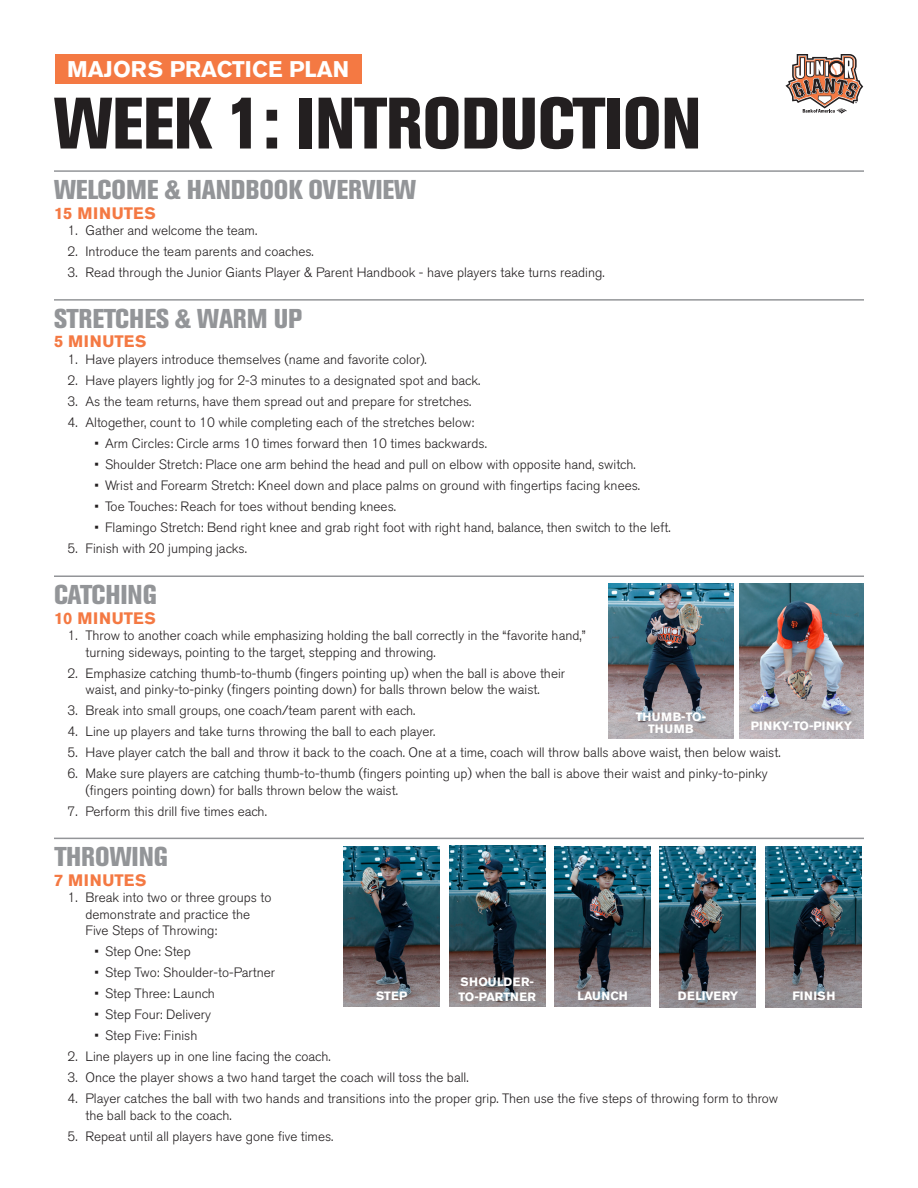
<style>
.page{position:relative;width:918px;height:1188px;background:#fff}
.page>*{position:absolute;margin:0;border:0;box-sizing:border-box;transform-origin:0 0}
.Top_headline{font:800 condensed 72px "Akzidenz Grotesk BE";letter-spacing:-.01em;color:#231f20}
.Rule_above_headline{font:800 condensed 27px "Akzidenz Grotesk BE";letter-spacing:-.005em;color:#939598}
.t1{font:700 22.5px "Akzidenz Grotesk BE";color:#fff}
.MINUTES{font:700 16.5px "Akzidenz Grotesk BE";letter-spacing:.04em;color:#f47943}
.t2{font:300 13.5px/16.5px "Akzidenz Grotesk BE";color:#231f20}
.t3{font:700 12px "Akzidenz Grotesk BE";color:#fff}
.t4{font:700 12px/11.4px "Akzidenz Grotesk BE";letter-spacing:.04em;color:#fff;text-align:center}
.t5{font:700 12px "Akzidenz Grotesk BE";letter-spacing:.02em;color:#fff}
</style>
<div class="page">
<svg style="left:785px;top:54px;width:78px;height:60px"></svg>
<hr style="left:54px;top:575px;width:810px;height:2px;background:#939598">
<img style="left:739px;top:584px;width:125px;height:154px">
<img style="left:609px;top:584px;width:124px;height:154px">
<div style="left:55px;top:54px;width:307px;height:29px;background:#f47943"></div>
<hr style="left:54px;top:170px;width:810px;height:2px;background:#939598">
<hr style="left:54px;top:299px;width:810px;height:2px;background:#939598">
<hr style="left:54px;top:838px;width:810px;height:1px;background:#939598">
<img style="left:660px;top:846px;width:96px;height:161px">
<img style="left:344px;top:846px;width:96px;height:161px">
<img style="left:449px;top:846px;width:96px;height:160px">
<img style="left:555px;top:846px;width:96px;height:161px">
<img style="left:765px;top:846px;width:97px;height:161px">
<p class="t1" style="left:67px;top:56px;width:283px">MAJORS PRACTICE PLAN</p>
<p class="Top_headline" style="left:54px;top:82px;width:649px">WEEK 1: INTRODUCTION</p>
<p class="Rule_above_headline" style="left:54px;top:174px;width:364px">WELCOME &amp; HANDBOOK OVERVIEW</p>
<p class="MINUTES" style="left:54px;top:203px;width:103px">15 MINUTES</p>
<p class="t2" style="left:68px;top:223px;width:191px">1. Gather and welcome the team.</p>
<p class="t2" style="left:68px;top:244px;width:248px">2. Introduce the team parents and coaches.</p>
<p class="t2" style="left:68px;top:265px;width:539px">3. Read through the Junior Giants Player &amp; Parent Handbook - have players take turns reading.</p>
<p class="Rule_above_headline" style="left:54px;top:303px;width:250px">STRETCHES &amp; WARM UP</p>
<p class="MINUTES" style="left:54px;top:332px;width:94px">5 MINUTES</p>
<p class="t2" style="left:68px;top:351px;width:361px">1. Have players introduce themselves (name and favorite color).</p>
<p class="t2" style="left:68px;top:372px;width:414px">2. Have players lightly jog for 2-3 minutes to a designated spot and back.</p>
<p class="t2" style="left:68px;top:393px;width:406px">3. As the team returns, have them spread out and prepare for stretches.</p>
<p class="t2" style="left:68px;top:414px;width:408px">4. Altogether, count to 10 while completing each of the stretches below:</p>
<p class="t2" style="left:94px;top:435px;width:394px">• Arm Circles: Circle arms 10 times forward then 10 times backwards.</p>
<p class="t2" style="left:94px;top:456px;width:543px">• Shoulder Stretch: Place one arm behind the head and pull on elbow with opposite hand, switch.</p>
<p class="t2" style="left:94px;top:477px;width:547px">• Wrist and Forearm Stretch: Kneel down and place palms on ground with fingertips facing knees.</p>
<p class="t2" style="left:94px;top:498px;width:303px">• Toe Touches: Reach for toes without bending knees.</p>
<p class="t2" style="left:94px;top:519px;width:578px">• Flamingo Stretch: Bend right knee and grab right foot with right hand, balance, then switch to the left.</p>
<p class="t2" style="left:68px;top:540px;width:181px">5. Finish with 20 jumping jacks.</p>
<p class="Rule_above_headline" style="left:54px;top:579px;width:104px">CATCHING</p>
<p class="MINUTES" style="left:54px;top:608px;width:103px">10 MINUTES</p>
<p class="t2" style="left:86px;top:628px;width:502px;text-indent:-18px">1. Throw to another coach while emphasizing holding the ball correctly in the “favorite hand,” turning sideways, pointing to the target, stepping and throwing.</p>
<p class="t2" style="left:68px;top:665px;width:499px;text-align:center">2. Emphasize catching thumb-to-thumb (fingers pointing up) when the ball is above their waist, and pinky-to-pinky (fingers pointing down) for balls thrown below the waist.</p>
<p class="t2" style="left:68px;top:703px;width:350px">3. Break into small groups, one coach/team parent with each.</p>
<p class="t2" style="left:68px;top:724px;width:370px">4. Line up players and take turns throwing the ball to each player.</p>
<p class="t2" style="left:68px;top:745px;width:715px">5. Have player catch the ball and throw it back to the coach. One at a time, coach will throw balls above waist, then below waist.</p>
<p class="t2" style="left:86px;top:766px;width:684px;text-indent:-18px">6. Make sure players are catching thumb-to-thumb (fingers pointing up) when the ball is above their waist and pinky-to-pinky (fingers pointing down) for balls thrown below the waist.</p>
<p class="t2" style="left:68px;top:803px;width:201px">7. Perform this drill five times each.</p>
<p class="t4" style="left:636px;top:712px;width:72px">THUMB-TO-<br>THUMB</p>
<p class="t3" style="left:751px;top:719px;width:103px">PINKY-TO-PINKY</p>
<p class="Rule_above_headline" style="left:54px;top:841px;width:115px">THROWING</p>
<p class="MINUTES" style="left:54px;top:871px;width:94px">7 MINUTES</p>
<p class="t2" style="left:86px;top:890px;width:188px;text-indent:-18px">1. Break into two or three groups to demonstrate and practice the<br>Five Steps of Throwing:</p>
<p class="t2" style="left:94px;top:944px;width:98px">• Step One: Step</p>
<p class="t2" style="left:94px;top:965px;width:182px">• Step Two: Shoulder-to-Partner</p>
<p class="t2" style="left:94px;top:986px;width:122px">• Step Three: Launch</p>
<p class="t2" style="left:94px;top:1007px;width:118px">• Step Four: Delivery</p>
<p class="t2" style="left:94px;top:1028px;width:104px">• Step Five: Finish</p>
<p class="t2" style="left:68px;top:1049px;width:265px">2. Line players up in one line facing the coach.</p>
<p class="t2" style="left:68px;top:1070px;width:403px">3. Once the player shows a two hand target the coach will toss the ball.</p>
<p class="t2" style="left:86px;top:1091px;width:694px;text-indent:-18px">4. Player catches the ball with two hands and transitions into the proper grip. Then use the five steps of throwing form to throw the ball back to the coach.</p>
<p class="t2" style="left:68px;top:1128px;width:268px">5. Repeat until all players have gone five times.</p>
<p class="t4" style="left:460px;top:976px;width:75px">SHOULDER-</p>
<p class="t3" style="left:458px;top:990px;width:79px">TO-PARTNER</p>
<p class="t5" style="left:578px;top:989px;width:52px">LAUNCH</p>
<p class="t3" style="left:678px;top:989px;width:62px">DELIVERY</p>
<p class="t5" style="left:792px;top:989px;width:45px">FINISH</p>
<p class="t5" style="left:376px;top:989px;width:33px">STEP</p>
</div>
